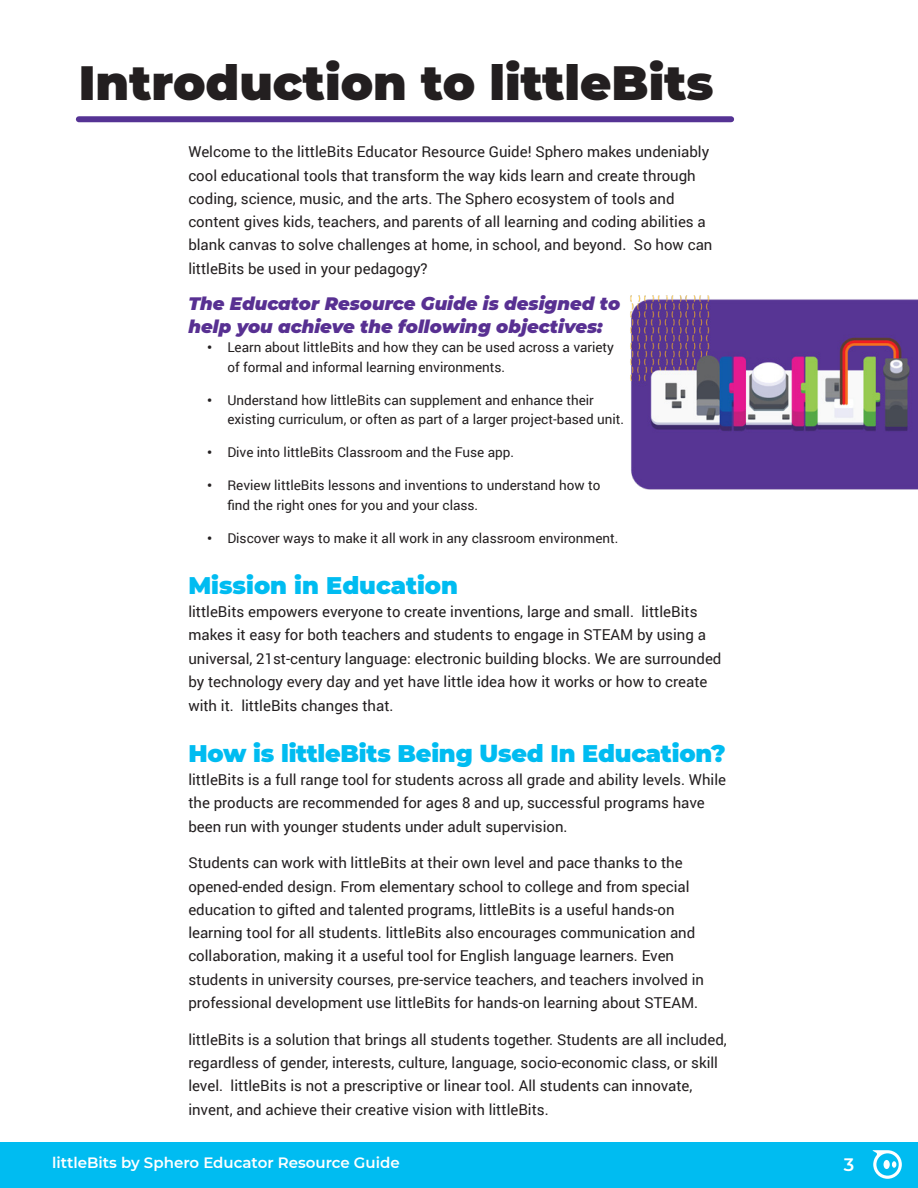
<style>
.page{position:relative;width:918px;height:1188px;background:#fff}
.page>*{position:absolute;margin:0;border:0;box-sizing:border-box;transform-origin:0 0}
.Heading_1{font:900 48px "Montserrat";color:#231f20}
.Heading_2{font:900 24px "Montserrat";letter-spacing:-.01em;color:#00bcf1}
.Purple_Subhead{font:italic 900 18px/22.5px "Montserrat";color:#583092}
.t1{font:600 18px "Montserrat";color:#fff}
.Paragraph{font:15px/23.4px "Roboto";color:#231f20}
.t2{font:600 15px "Montserrat";color:#fff}
.t3{font:13.5px/19.5px "Roboto";color:#231f20}
.s1{font-weight:900}
</style>
<div class="page">
<div style="left:0;top:1143px;width:918px;height:45px;background:#00bcf1"></div>
<svg style="left:872px;top:1150px;width:30px;height:29px"></svg>
<div style="left:884px;top:1160px;width:6px;height:9px;background:#fff;border-radius:50%"></div>
<div style="left:79px;top:116px;width:652px;height:6px;background:#553394"></div>
<img style="left:630px;top:295px;width:288px;height:195px">
<p class="Heading_1" style="left:79px;top:47px;width:636px">Introduction to littleBits</p>
<p class="Paragraph" style="left:188px;top:140px;width:526px">Welcome to the littleBits Educator Resource Guide! Sphero makes undeniably cool educational tools that transform the way kids learn and create through coding, science, music, and the arts. The Sphero ecosystem of tools and content gives kids, teachers, and parents of all learning and coding abilities a blank canvas to solve challenges at home, in school, and beyond. So how can littleBits be used in your pedagogy?</p>
<p class="Purple_Subhead" style="left:188px;top:292px;width:433px">The Educator Resource Guide is designed to help you achieve the following objectives:</p>
<p class="t3" style="left:227px;top:337px;width:388px;text-indent:-20px"><span class="s1">•</span> Learn about littleBits and how they can be used across a variety of formal and informal learning environments.</p>
<p class="t3" style="left:227px;top:390px;width:398px;text-indent:-20px"><span class="s1">•</span> Understand how littleBits can supplement and enhance their existing curriculum, or often as part of a larger project-based unit.</p>
<p class="t3" style="left:207px;top:442px;width:309px"><span class="s1">•</span> Dive into littleBits Classroom and the Fuse app.</p>
<p class="t3" style="left:227px;top:475px;width:375px;text-indent:-20px"><span class="s1">•</span> Review littleBits lessons and inventions to understand how to find the right ones for you and your class.</p>
<p class="t3" style="left:207px;top:528px;width:413px"><span class="s1">•</span> Discover ways to make it all work in any classroom environment.</p>
<p class="Heading_2" style="left:188px;top:567px;width:271px">Mission in Education</p>
<p class="Paragraph" style="left:188px;top:600px;width:535px">littleBits empowers everyone to create inventions, large and small. littleBits makes it easy for both teachers and students to engage in STEAM by using a universal, 21st-century language: electronic building blocks. We are surrounded by technology every day and yet have little idea how it works or how to create with it. littleBits changes that.</p>
<p class="Heading_2" style="left:188px;top:735px;width:539px">How is littleBits Being Used In Education?</p>
<p class="Paragraph" style="left:188px;top:768px;width:539px">littleBits is a full range tool for students across all grade and ability levels. While the products are recommended for ages 8 and up, successful programs have been run with younger students under adult supervision.</p>
<p class="Paragraph" style="left:188px;top:851px;width:517px">Students can work with littleBits at their own level and pace thanks to the opened-ended design. From elementary school to college and from special education to gifted and talented programs, littleBits is a useful hands-on learning tool for all students. littleBits also encourages communication and collaboration, making it a useful tool for English language learners. Even students in university courses, pre-service teachers, and teachers involved in professional development use littleBits for hands-on learning about STEAM.</p>
<p class="Paragraph" style="left:188px;top:1027px;width:540px">littleBits is a solution that brings all students together. Students are all included, regardless of gender, interests, culture, language, socio-economic class, or skill level. littleBits is not a prescriptive or linear tool. All students can innovate, invent, and achieve their creative vision with littleBits.</p>
<p class="t2" style="left:52px;top:1152px;width:349px">littleBits by Sphero Educator Resource Guide</p>
<p class="t1" style="left:844px;top:1151px;width:12px">3</p>
</div>
